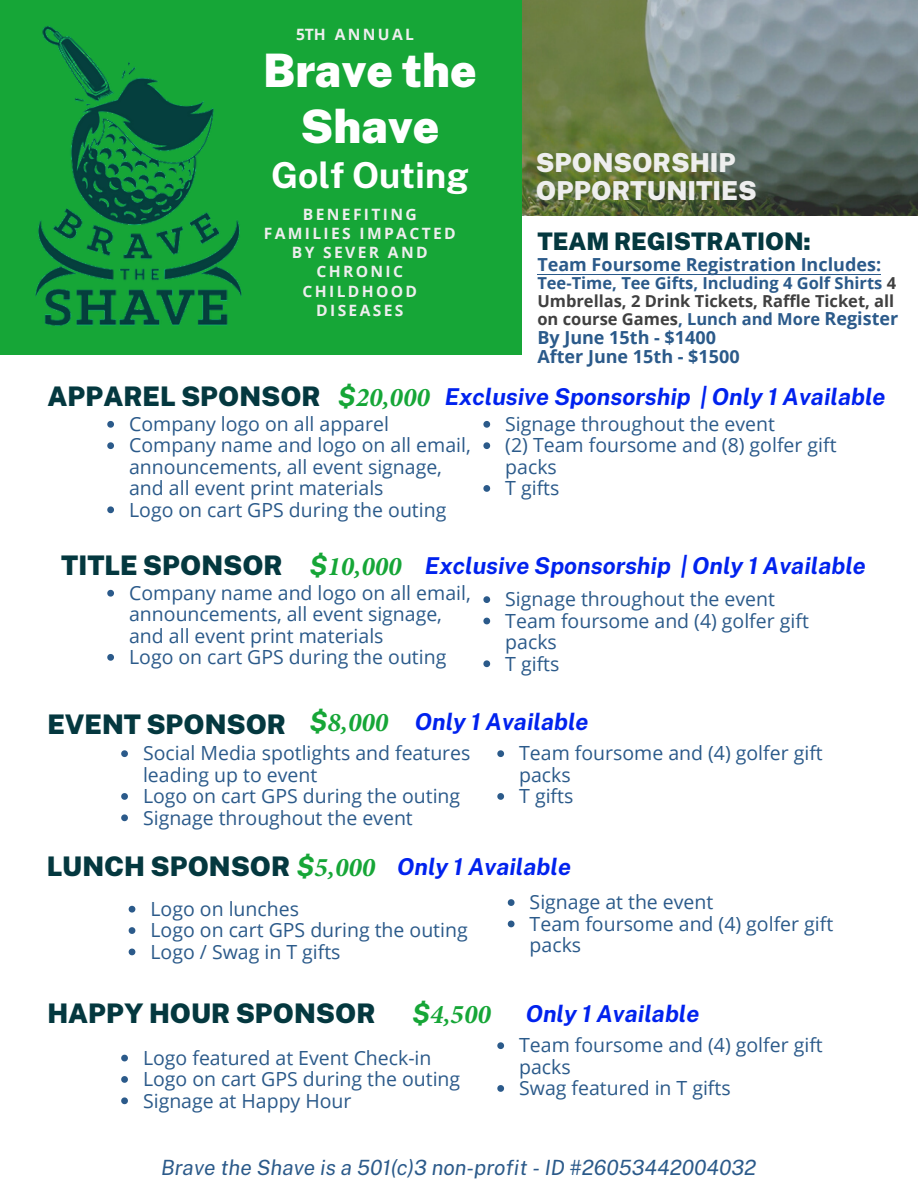
<style>
.page{position:relative;width:918px;height:1188px;background:#fff}
.page>*{position:absolute;margin:0;border:0;box-sizing:border-box;transform-origin:0 0}
.t1{font:900 46.2px/56.2px "Public Sans";color:#fff;text-align:center}
.t2{font:700 35.7px "Public Sans";color:#fff}
.t3{font:900 27px "Public Sans";color:#04383f}
.t4{font:italic 700 27px "Minion Pro";color:#16a637}
.t5{font:900 26.1px/28.2px "Public Sans";color:#eee}
.t6{font:900 24.15px "Public Sans";color:#04383f}
.t7{font:italic 700 23.25px "Public Sans";color:#02e}
.t8{font:italic 21px "Public Sans";color:#2b5a8a}
.t9{font:19.5px/21.3px "Open Sans";color:#2b5a8a}
.t10{font:700 18px/19px "Open Sans";color:#2b5a8a}
.t11{font:700 16.5px/18.1px "Open Sans";color:#404040}
.t12{font:700 15.6px/19px "Open Sans";letter-spacing:.15em;color:#eee;text-align:center}
.s1{color:#2b5a8a}
.s2{font-size:18px;color:#2b5a8a}
.s3{font-weight:900;font-style:normal;font-size:27px;color:#04383f}
.s4{font-size:27px;color:#16a637}
.s5{font-family:"Minion Pro";font-size:27px;color:#16a637}
.s6{font-family:"Public Sans"}
</style>
<div class="page">
<img style="left:0;top:0;width:918px;height:215px">
<div style="left:0;top:1px;width:522px;height:354px;background:#16a637"></div>
<img style="left:35px;top:26px;width:207px;height:300px">
<svg style="left:107px;top:590px;width:7px;height:7px"></svg>
<svg style="left:107px;top:654px;width:7px;height:7px"></svg>
<svg style="left:483px;top:596px;width:7px;height:7px"></svg>
<svg style="left:483px;top:618px;width:7px;height:6px"></svg>
<svg style="left:483px;top:660px;width:7px;height:7px"></svg>
<svg style="left:121px;top:750px;width:7px;height:7px"></svg>
<svg style="left:121px;top:793px;width:7px;height:7px"></svg>
<svg style="left:121px;top:814px;width:7px;height:7px"></svg>
<svg style="left:497px;top:750px;width:7px;height:7px"></svg>
<svg style="left:497px;top:793px;width:7px;height:7px"></svg>
<svg style="left:121px;top:1055px;width:7px;height:6px"></svg>
<svg style="left:121px;top:1076px;width:7px;height:7px"></svg>
<svg style="left:121px;top:1097px;width:7px;height:7px"></svg>
<svg style="left:497px;top:1042px;width:7px;height:7px"></svg>
<svg style="left:497px;top:1085px;width:7px;height:7px"></svg>
<svg style="left:129px;top:906px;width:6px;height:7px"></svg>
<svg style="left:129px;top:927px;width:6px;height:7px"></svg>
<svg style="left:129px;top:949px;width:6px;height:6px"></svg>
<svg style="left:508px;top:899px;width:7px;height:7px"></svg>
<svg style="left:508px;top:921px;width:7px;height:6px"></svg>
<svg style="left:107px;top:421px;width:7px;height:7px"></svg>
<svg style="left:107px;top:442px;width:7px;height:7px"></svg>
<svg style="left:107px;top:506px;width:7px;height:7px"></svg>
<svg style="left:483px;top:421px;width:7px;height:7px"></svg>
<svg style="left:483px;top:442px;width:7px;height:7px"></svg>
<svg style="left:483px;top:485px;width:7px;height:7px"></svg>
<hr style="left:538px;top:274px;width:343px;height:1px;background:#2b5a8a">
<p class="t12" style="left:296px;top:25px;width:120px">5TH ANNUAL</p>
<h1 class="t1" style="left:263px;top:42px;width:215px">Brave the<br>Shave</h1>
<h2 class="t2" style="left:271px;top:154px;width:199px">Golf Outing</h2>
<p class="t12" style="left:264px;top:204px;width:193px">BENEFITING<br>FAMILIES IMPACTED<br>BY SEVER AND<br>CHRONIC<br>CHILDHOOD<br>DISEASES</p>
<h3 class="t5" style="left:536px;top:149px;width:222px">SPONSORSHIP<br>OPPORTUNITIES</h3>
<p class="t6" style="left:537px;top:227px;width:275px">TEAM REGISTRATION:</p>
<p class="t10" style="left:537px;top:254px;width:345px">Team Foursome Registration Includes:</p>
<p class="t11" style="left:537px;top:274px;width:362px"><span class="s1">Tee-Time, Tee Gifts, Including 4 Golf Shirts</span> 4<br>Umbrellas, 2 Drink Tickets, Raffle Ticket, all on course Games<span class="s1">, Lunch and More</span> <span class="s2">Register</span></p>
<p class="t10" style="left:537px;top:328px;width:204px">By June 15th - $1400<br>After June 15th - $1500</p>
<p class="t7" style="left:47px;top:383px;width:840px"><span class="s3">APPAREL SPONSOR</span> <span class="s4">$</span><span class="s5">20,000</span> Exclusive Sponsorship | Only 1 Available</p>
<p class="t9" style="left:129px;top:413px;width:343px">Company logo on all apparel<br>Company name and logo on all email, announcements, all event signage, and all event print materials<br>Logo on cart GPS during the outing</p>
<p class="t9" style="left:505px;top:413px;width:333px">Signage throughout the event<br>(2) Team foursome and (8) golfer gift packs<br>T gifts</p>
<p class="t7" style="left:61px;top:552px;width:806px"><span class="s3">TITLE SPONSOR</span> <span class="s4">$</span><span class="s5">10,000</span> Exclusive Sponsorship | Only 1 Available</p>
<p class="t9" style="left:129px;top:582px;width:343px">Company name and logo on all email, announcements, all event signage, and all event print materials<br>Logo on cart GPS during the outing</p>
<p class="t9" style="left:505px;top:588px;width:305px">Signage throughout the event<br>Team foursome and (4) golfer gift packs<br>T gifts</p>
<p class="t7" style="left:47px;top:707px;width:543px"><span class="s3">EVENT SPONSOR</span> <span class="s4">$</span><span class="s5">8,000</span> Only 1 Available</p>
<p class="t9" style="left:143px;top:742px;width:329px">Social Media spotlights and features leading up to event<br>Logo on cart GPS during the outing<br>Signage throughout the event</p>
<p class="t9" style="left:519px;top:742px;width:305px">Team foursome and (4) golfer gift packs<br>T gifts</p>
<p class="t7" style="left:47px;top:853px;width:526px"><span class="s3">LUNCH SPONSOR</span> <span class="s4">$</span><span class="s5">5,000</span> Only 1 Available</p>
<p class="t9" style="left:151px;top:898px;width:319px">Logo on lunches<br>Logo on cart GPS during the outing<br>Logo / Swag in T gifts</p>
<p class="t9" style="left:530px;top:891px;width:305px">Signage at the event<br>Team foursome and (4) golfer gift packs</p>
<h3 class="t3" style="left:47px;top:997px;width:330px">HAPPY HOUR SPONSOR</h3>
<h3 class="t4" style="left:412px;top:995px;width:80px"><span class="s6">$</span>4,500</h3>
<p class="t7" style="left:526px;top:999px;width:175px">Only 1 Available</p>
<p class="t9" style="left:143px;top:1047px;width:319px">Logo featured at Event Check-in<br>Logo on cart GPS during the outing<br>Signage at Happy Hour</p>
<p class="t9" style="left:519px;top:1034px;width:305px">Team foursome and (4) golfer gift packs<br>Swag featured in T gifts</p>
<p class="t8" style="left:161px;top:1155px;width:596px">Brave the Shave is a 501(c)3 non-profit - ID #26053442004032</p>
</div>
